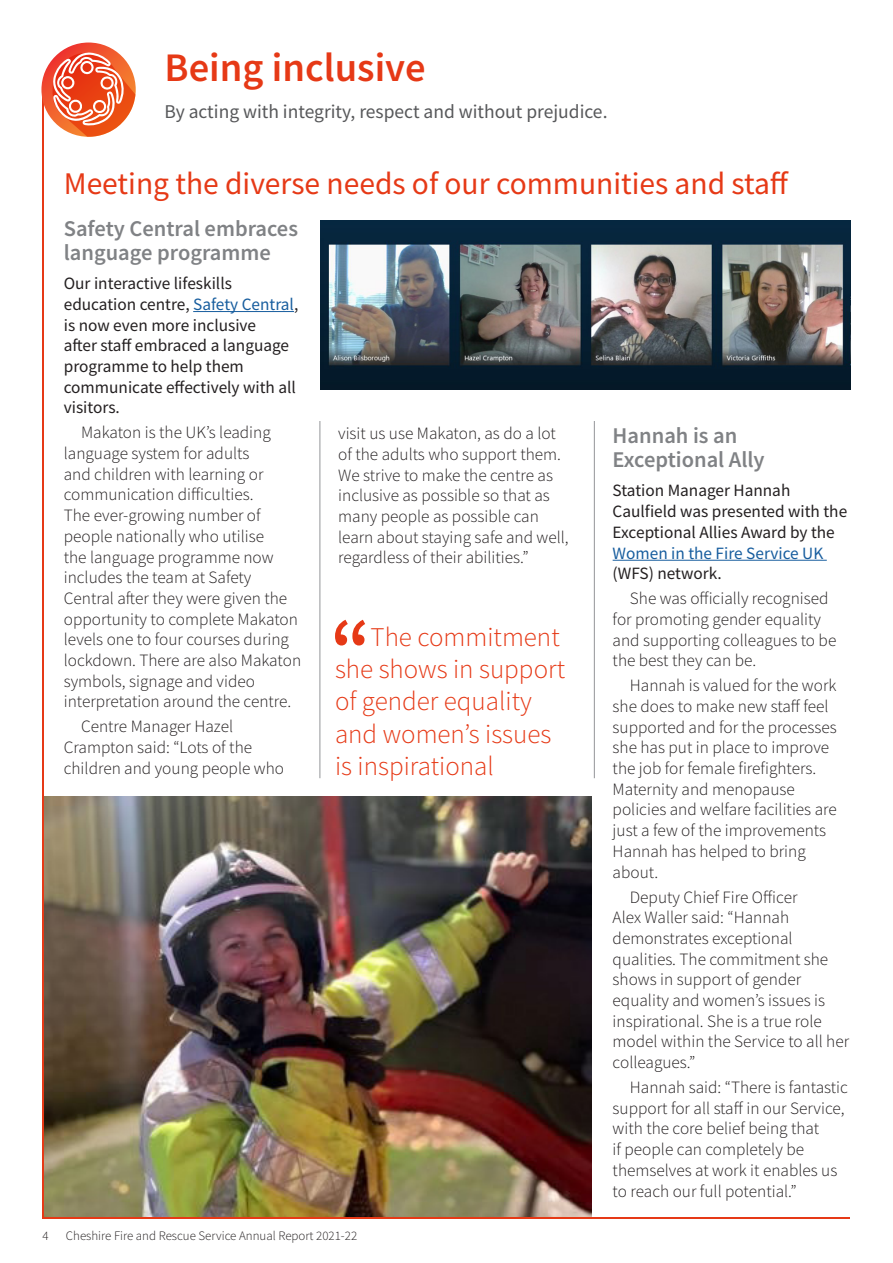
<style>
.page{position:relative;width:893px;height:1263px;background:#fff}
.page>*{position:absolute;margin:0;border:0;box-sizing:border-box;transform-origin:0 0}
.Core_values_main_hea{font:600 40.5px "Source Sans Pro";color:#e63916}
.Core_value_heading{font:31.5px "Source Sans Pro";color:#e63916}
.Core_values_main_hea-2{font:300 27px/32.4px "Source Sans Pro";color:#e63916}
.Core_values_section{font:600 22.5px/24px "Source Sans Pro";color:#808285}
.Core_value_heading-2{font:19.5px "Source Sans Pro";color:#57585a}
.Body_text_black{font:300 17.25px/20.7px "Source Sans Pro";color:#231f20}
.Opening_para{font:17.25px/20.7px "Source Sans Pro";color:#231f20}
.t1{font:300 12.9px "Source Sans Pro";color:#231f20}
.s1{color:#175d9e}
</style>
<div class="page">
<hr style="left:613px;top:560px;width:214px;height:1px;background:#175d9e">
<img style="left:44px;top:797px;width:547px;height:421px">
<hr style="left:193px;top:311px;width:101px;height:1px;background:#175d9e">
<hr style="left:320px;top:421px;width:1px;height:357px;background:#939598">
<svg style="left:335px;top:620px;width:30px;height:25px"></svg>
<hr style="left:43px;top:90px;width:1px;height:1129px;background:#e63916">
<hr style="left:43px;top:1218px;width:807px;height:1px;background:#e63916">
<hr style="left:594px;top:421px;width:1px;height:357px;background:#939598">
<img style="left:320px;top:221px;width:530px;height:168px">
<svg style="left:41px;top:43px;width:95px;height:94px"></svg>
<svg style="left:53px;top:52px;width:82px;height:85px"></svg>
<p class="Core_values_main_hea" style="left:165px;top:41px;width:263px">Being inclusive</p>
<p class="Core_value_heading-2" style="left:165px;top:99px;width:444px">By acting with integrity, respect and without prejudice.</p>
<p class="Core_value_heading" style="left:64px;top:163px;width:727px">Meeting the diverse needs of our communities and staff</p>
<p class="Core_values_section" style="left:64px;top:216px;width:236px">Safety Central embraces language programme</p>
<p class="Opening_para" style="left:64px;top:273px;width:236px">Our interactive lifeskills education centre, <span class="s1">Safety Central</span>, is now even more inclusive<br>after staff embraced a language programme to help them communicate effectively with all visitors.</p>
<p class="Body_text_black" style="left:64px;top:422px;width:239px;text-indent:17px">Makaton is the UK’s leading language system for adults<br>and children with learning or communication difficulties.<br>The ever-growing number of people nationally who utilise<br>the language programme now includes the team at Safety<br>Central after they were given the opportunity to complete Makaton levels one to four courses during lockdown. There are also Makaton symbols, signage and video interpretation around the centre.</p>
<p class="Body_text_black" style="left:64px;top:716px;width:222px;text-indent:17px">Centre Manager Hazel<br>Crampton said: “Lots of the children and young people who</p>
<p class="Body_text_black" style="left:338px;top:423px;width:232px">visit us use Makaton, as do a lot of the adults who support them.<br>We strive to make the centre as inclusive as possible so that as many people as possible can learn about staying safe and well, regardless of their abilities.”</p>
<p class="Core_values_main_hea-2" style="left:335px;top:620px;width:232px;text-indent:36px">The commitment she shows in support of gender equality and women’s issues is inspirational</p>
<p class="t1" style="left:43px;top:1228px;width:8px">4</p>
<p class="t1" style="left:66px;top:1228px;width:293px">Cheshire Fire and Rescue Service Annual Report 2021-22</p>
<p class="Core_values_section" style="left:613px;top:423px;width:154px">Hannah is an<br>Exceptional Ally</p>
<p class="Opening_para" style="left:613px;top:480px;width:236px">Station Manager Hannah<br>Caulfield was presented with the<br>Exceptional Allies Award by the<br><span class="s1">Women in the Fire Service UK </span>(WFS) network.</p>
<p class="Body_text_black" style="left:613px;top:588px;width:225px;text-indent:17px">She was officially recognised for promoting gender equality and supporting colleagues to be the best they can be.</p>
<p class="Body_text_black" style="left:613px;top:675px;width:226px;text-indent:17px">Hannah is valued for the work she does to make new staff feel supported and for the processes she has put in place to improve the job for female firefighters.<br>Maternity and menopause policies and welfare facilities are just a few of the improvements<br>Hannah has helped to bring about.</p>
<p class="Body_text_black" style="left:613px;top:886px;width:238px;text-indent:17px">Deputy Chief Fire Officer<br>Alex Waller said: “Hannah demonstrates exceptional qualities. The commitment she shows in support of gender equality and women’s issues is inspirational. She is a true role model within the Service to all her colleagues.”</p>
<p class="Body_text_black" style="left:613px;top:1077px;width:237px;text-indent:17px">Hannah said: “There is fantastic support for all staff in our Service, with the core belief being that<br>if people can completely be themselves at work it enables us to reach our full potential.”</p>
</div>
